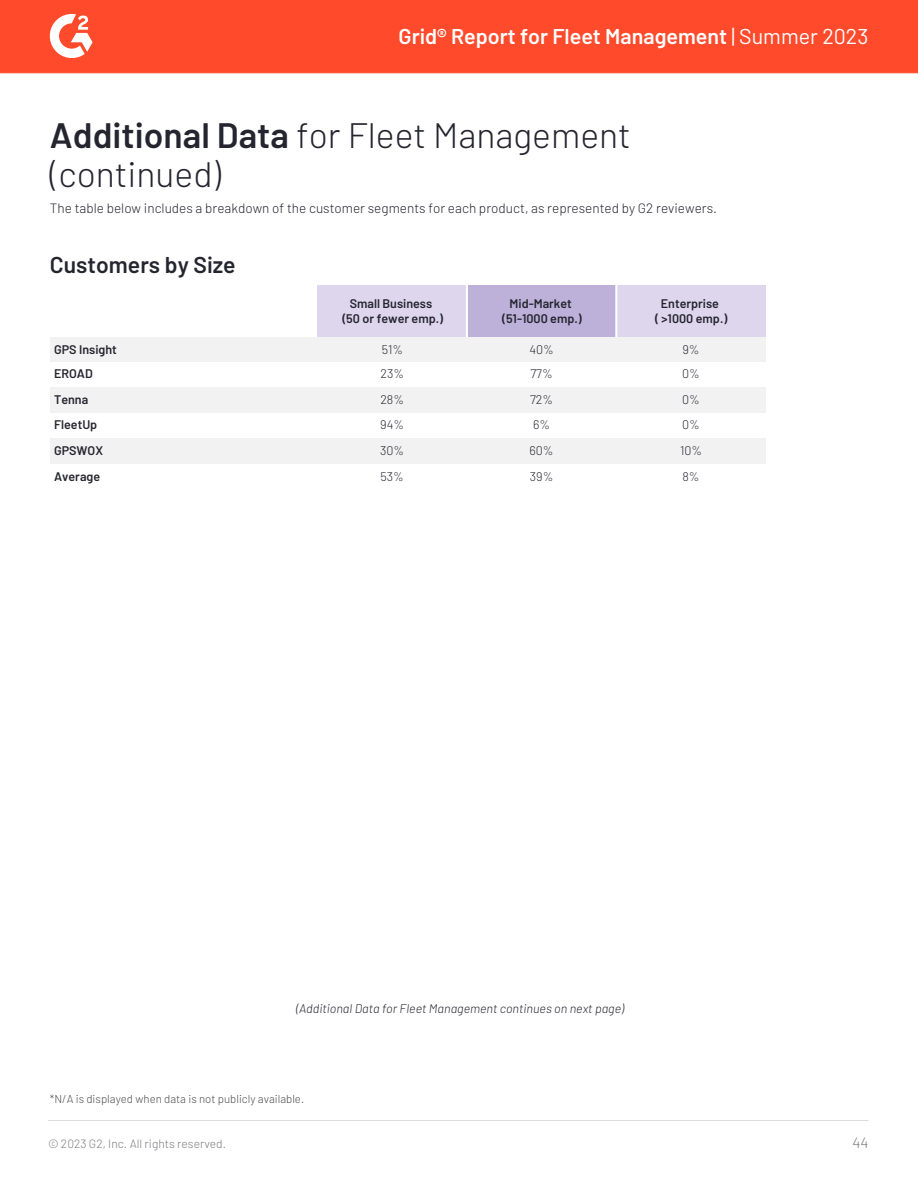
<style>
.page{position:relative;width:918px;height:1188px;background:#fff}
.page>*{position:absolute;margin:0;border:0;box-sizing:border-box;transform-origin:0 0}
.t1{font:300 35.4px/39.2px "Barlow";color:#252530}
.t2{font:600 22.95px "Barlow";color:#252530}
.t3{font:600 21.45px "Barlow";color:#fff}
.t4{font:300 15px "Barlow";color:#7c7c83}
.t5{font:300 13.5px "Barlow";color:#252530}
.t6{font:600 12.45px/15px "Barlow";color:#252530;text-align:center}
.t7{font:italic 300 12.45px "Barlow";color:#252530}
.t8{font:300 12.45px "Barlow";color:#252530}
.t9{font:300 12px "Barlow";color:#7c7c83}
.t10{font:300 11.4px "Barlow";color:#4d4d4d}
.s1{font-weight:400}
.s2{font-weight:600}
</style>
<div class="page">
<div style="left:0;top:0;width:918px;height:73px;background:#ff4a2b"></div>
<svg style="left:49px;top:14px;width:44px;height:44px"></svg>
<div style="left:318px;top:285px;width:149px;height:52px;background:#ded6ed"></div>
<div style="left:467px;top:285px;width:149px;height:52px;background:#bdb0d9"></div>
<hr style="left:466px;top:285px;width:2px;height:53px;background:#fff">
<div style="left:616px;top:285px;width:150px;height:52px;background:#ded6ed"></div>
<hr style="left:615px;top:285px;width:2px;height:53px;background:#fff">
<div style="left:50px;top:337px;width:716px;height:26px;background:#f2f2f2"></div>
<div style="left:50px;top:362px;width:716px;height:25px;background:#fff"></div>
<div style="left:50px;top:387px;width:716px;height:26px;background:#f2f2f2"></div>
<div style="left:50px;top:438px;width:716px;height:26px;background:#f2f2f2"></div>
<hr style="left:48px;top:1120px;width:820px;height:1px;background:#dbdedb">
<h3 class="t3" style="left:399px;top:22px;width:471px">Grid® Report for Fleet Management <span class="s1">| Summer 2023</span></h3>
<h1 class="t1" style="left:50px;top:114px;width:582px"><span class="s2">Additional Data</span> for Fleet Management (continued)</h1>
<p class="t5" style="left:50px;top:200px;width:669px">The table below includes a breakdown of the customer segments for each product, as represented by G2 reviewers.</p>
<h2 class="t2" style="left:50px;top:250px;width:187px">Customers by Size</h2>
<p class="t6" style="left:342px;top:295px;width:102px">Small Business (50 or fewer emp.)</p>
<p class="t6" style="left:502px;top:295px;width:81px">Mid-Market (51-1000 emp.)</p>
<p class="t6" style="left:655px;top:295px;width:74px">Enterprise<br>( &gt;1000 emp.)</p>
<p class="t6" style="left:54px;top:341px;width:64px">GPS Insight</p>
<p class="t8" style="left:382px;top:341px;width:23px">51%</p>
<p class="t8" style="left:529px;top:341px;width:26px">40%</p>
<p class="t8" style="left:682px;top:341px;width:19px">9%</p>
<p class="t6" style="left:54px;top:366px;width:40px">EROAD</p>
<p class="t8" style="left:380px;top:366px;width:25px">23%</p>
<p class="t8" style="left:530px;top:366px;width:24px">77%</p>
<p class="t8" style="left:682px;top:366px;width:19px">0%</p>
<p class="t6" style="left:54px;top:391px;width:36px">Tenna</p>
<p class="t8" style="left:380px;top:391px;width:25px">28%</p>
<p class="t8" style="left:530px;top:391px;width:25px">72%</p>
<p class="t8" style="left:682px;top:391px;width:19px">0%</p>
<p class="t6" style="left:54px;top:417px;width:45px">FleetUp</p>
<p class="t8" style="left:380px;top:417px;width:25px">94%</p>
<p class="t8" style="left:533px;top:417px;width:19px">6%</p>
<p class="t8" style="left:682px;top:417px;width:19px">0%</p>
<p class="t6" style="left:54px;top:443px;width:50px">GPSWOX</p>
<p class="t8" style="left:380px;top:443px;width:26px">30%</p>
<p class="t8" style="left:530px;top:443px;width:26px">60%</p>
<p class="t8" style="left:680px;top:443px;width:24px">10%</p>
<p class="t6" style="left:54px;top:468px;width:48px">Average</p>
<p class="t8" style="left:381px;top:468px;width:25px">53%</p>
<p class="t8" style="left:530px;top:468px;width:25px">39%</p>
<p class="t8" style="left:683px;top:468px;width:19px">8%</p>
<p class="t7" style="left:296px;top:1000px;width:329px">(Additional Data for Fleet Management continues on next page)</p>
<p class="t10" style="left:50px;top:1091px;width:256px">*N/A is displayed when data is not publicly available.</p>
<p class="t9" style="left:48px;top:1136px;width:180px">© 2023 G2, Inc. All rights reserved.</p>
<p class="t4" style="left:852px;top:1132px;width:18px">44</p>
</div>
